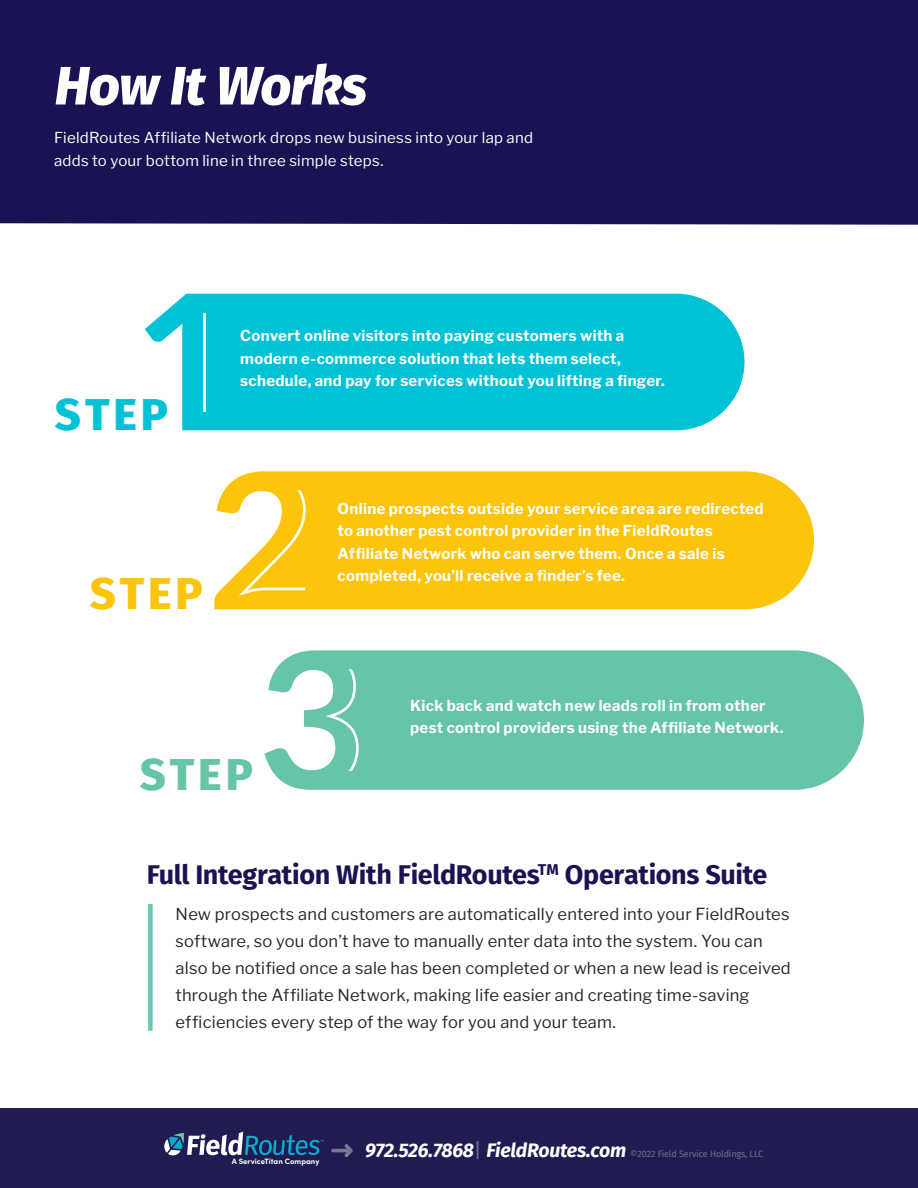
<style>
.page{position:relative;width:918px;height:1188px;background:#fff}
.page>*{position:absolute;margin:0;border:0;box-sizing:border-box;transform-origin:0 0}
.t1{font:italic 800 54px "Fira Sans";letter-spacing:-.015em;color:#fff}
.t2{font:800 45px "Fira Sans";color:#00c2d6}
.t3{font:800 45px "Fira Sans";color:#fcc40b}
.t4{font:800 45px "Fira Sans";color:#66c4ab}
.t5{font:700 27px "Fira Sans";letter-spacing:-.015em;color:#1a1353}
.t6{font:16.5px/27px "Libre Franklin";letter-spacing:.01em;color:#282828}
.t7{font:700 15px/22.5px "Libre Franklin";letter-spacing:.02em;color:#fff}
.t8{font:15px/22.5px "Libre Franklin";letter-spacing:.015em;color:#fff}
.t9{font:9px "Fira Sans";letter-spacing:-.01em;color:#776f8f}
.t10{font:700 7.8px "Sofia Pro";color:#fff}
.s1{font-weight:700;font-style:italic;font-size:19.5px;color:#fff}
.s2{font-size:19.5px}
</style>
<div class="page">
<div style="left:0;top:0;width:918px;height:225px;background:#1a1353"></div>
<div style="left:0;top:1109px;width:918px;height:79px;background:#201c51"></div>
<svg style="left:164px;top:1132px;width:160px;height:24px"></svg>
<svg style="left:331px;top:1144px;width:22px;height:13px"></svg>
<div style="left:148px;top:904px;width:5px;height:127px;background:#68c6b8"></div>
<svg style="left:145px;top:294px;width:599px;height:136px;background:#13c6d9"></svg>
<hr style="left:203px;top:313px;width:3px;height:98px;background:#fff">
<div style="left:214px;top:471px;width:600px;height:138px;background:#fcc40b"></div>
<svg style="left:239px;top:490px;width:67px;height:106px"></svg>
<svg style="left:264px;top:650px;width:600px;height:140px;background:#75c9b3"></svg>
<svg style="left:326px;top:669px;width:33px;height:102px"></svg>
<h1 class="t1" style="left:55px;top:39px;width:314px">How It Works</h1>
<p class="t8" style="left:54px;top:125px;width:481px">FieldRoutes Affiliate Network drops new business into your lap and adds to your bottom line in three simple steps.</p>
<h2 class="t2" style="left:55px;top:376px;width:115px">STEP</h2>
<h2 class="t3" style="left:90px;top:555px;width:115px">STEP</h2>
<p class="t7" style="left:240px;top:323px;width:426px">Convert online visitors into paying customers with a modern e-commerce solution that lets them select, schedule, and pay for services without you lifting a finger.</p>
<p class="t7" style="left:338px;top:496px;width:428px">Online prospects outside your service area are redirected to another pest control provider in the FieldRoutes Affiliate Network who can serve them. Once a sale is completed, you’ll receive a finder’s fee.</p>
<p class="t7" style="left:410px;top:693px;width:375px">Kick back and watch new leads roll in from other pest control providers using the Affiliate Network.</p>
<h2 class="t4" style="left:140px;top:735px;width:115px">STEP</h2>
<h3 class="t5" style="left:147px;top:852px;width:622px">Full Integration With FieldRoutes<sup>TM</sup> Operations Suite</h3>
<p class="t6" style="left:176px;top:899px;width:617px">New prospects and customers are automatically entered into your FieldRoutes software, so you don’t have to manually enter data into the system. You can also be notified once a sale has been completed or when a new lead is received through the Affiliate Network, making life easier and creating time-saving efficiencies every step of the way for you and your team.</p>
<p class="t10" style="left:232px;top:1155px;width:89px">A ServiceTitan Company</p>
<p class="t9" style="left:365px;top:1147px;width:399px"><span class="s1">972.526.7868</span><span class="s2">|</span> <span class="s1">FieldRoutes.com</span> ©2022 Field Service Holdings, LLC</p>
</div>
